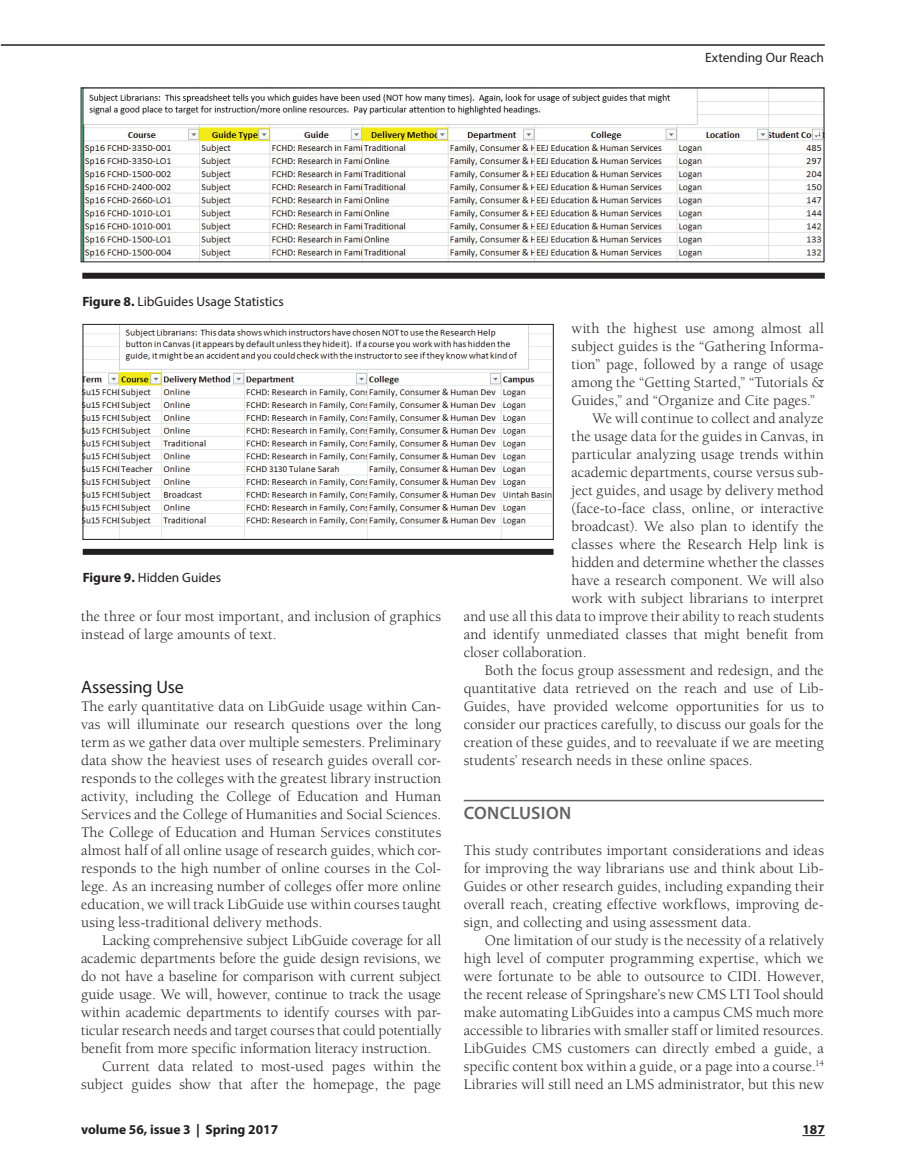
<style>
.page{position:relative;width:905px;height:1175px;background:#fff}
.page>*{position:absolute;margin:0;border:0;box-sizing:border-box;transform-origin:0 0}
.t1{font:18px "Myriad Pro";letter-spacing:-.01em;color:#231f20}
.t2{font:600 18px "Myriad Pro";letter-spacing:.015em;color:#636366}
.t3{font:15px/18px "Berkeley";letter-spacing:.005em;color:#231f20;text-align:justify}
.t4{font:13.5px "Myriad Pro";color:#231f20}
.t5{font:700 13.5px "Myriad Pro";color:#231f20}
.s1{font-weight:700}
</style>
<div class="page">
<svg style="left:802px;top:1135px;width:22px;height:1px"></svg>
<hr style="left:1px;top:44px;width:823px;height:2px;background:#231f20">
<hr style="left:464px;top:800px;width:360px;height:1px;background:#636366">
<img style="left:83px;top:89px;width:739px;height:171px">
<img style="left:85px;top:326px;width:466px;height:211px">
<div style="left:83px;top:324px;width:470px;height:215px;border:1px solid #231f20"></div>
<div style="left:82px;top:273px;width:742px;height:6px;background:#231f20"></div>
<div style="left:83px;top:549px;width:470px;height:6px;background:#231f20"></div>
<p class="t4" style="left:705px;top:49px;width:120px">Extending Our Reach</p>
<p class="t4" style="left:82px;top:293px;width:203px"><span class="s1">Figure 8.</span> LibGuides Usage Statistics</p>
<p class="t4" style="left:83px;top:569px;width:140px"><span class="s1">Figure 9.</span> Hidden Guides</p>
<p class="t3" style="left:81px;top:608px;width:361px">the three or four most important, and inclusion of graphics instead of large amounts of text.</p>
<p class="t1" style="left:81px;top:676px;width:104px">Assessing Use</p>
<p class="t3" style="left:81px;top:698px;width:362px">The early quantitative data on LibGuide usage within Can&shy;vas will illuminate our research questions over the long term as we gather data over multiple semesters. Preliminary data show the heaviest uses of research guides overall cor&shy;responds to the colleges with the greatest library instruction activity, including the College of Education and Human Services and the College of Humanities and Social Sciences.<br>The College of Education and Human Services constitutes almost half of all online usage of research guides, which cor&shy;responds to the high number of online courses in the Col&shy;lege. As an increasing number of colleges offer more online education, we will track LibGuide use within courses taught using less-traditional delivery methods.</p>
<p class="t3" style="left:102px;top:932px;width:340px">Lacking comprehensive subject LibGuide coverage for all</p>
<p class="t3" style="left:81px;top:950px;width:361px">academic departments before the guide design revisions, we</p>
<p class="t3" style="left:81px;top:968px;width:361px">do not have a baseline for comparison with current subject</p>
<p class="t3" style="left:81px;top:986px;width:361px">guide usage. We will, however, continue to track the usage</p>
<p class="t3" style="left:81px;top:1004px;width:361px">within academic departments to identify courses with par-</p>
<p class="t3" style="left:81px;top:1022px;width:362px">ticular research needs and target courses that could potentially</p>
<p class="t3" style="left:81px;top:1040px;width:352px">benefit from more specific information literacy instruction.</p>
<p class="t3" style="left:102px;top:1058px;width:340px">Current data related to most-used pages within the</p>
<p class="t3" style="left:81px;top:1076px;width:362px">subject guides show that after the homepage, the page</p>
<p class="t3" style="left:571px;top:320px;width:254px">with the highest use among almost all</p>
<p class="t3" style="left:571px;top:338px;width:254px">subject guides is the “Gathering Informa-</p>
<p class="t3" style="left:571px;top:356px;width:254px">tion” page, followed by a range of usage</p>
<p class="t3" style="left:571px;top:374px;width:254px">among the “Getting Started,” “Tutorials &amp;</p>
<p class="t3" style="left:571px;top:392px;width:245px">Guides,” and “Organize and Cite pages.”</p>
<p class="t3" style="left:592px;top:410px;width:233px">We will continue to collect and analyze</p>
<p class="t3" style="left:571px;top:428px;width:254px">the usage data for the guides in Canvas, in</p>
<p class="t3" style="left:571px;top:446px;width:254px">particular analyzing usage trends within</p>
<p class="t3" style="left:571px;top:464px;width:254px">academic departments, course versus sub-</p>
<p class="t3" style="left:571px;top:482px;width:254px">ject guides, and usage by delivery method</p>
<p class="t3" style="left:571px;top:500px;width:254px">(face-to-face class, online, or interactive</p>
<p class="t3" style="left:571px;top:518px;width:254px">broadcast). We also plan to identify the</p>
<p class="t3" style="left:571px;top:536px;width:254px">classes where the Research Help link is</p>
<p class="t3" style="left:571px;top:554px;width:254px">hidden and determine whether the classes</p>
<p class="t3" style="left:571px;top:572px;width:254px">have a research component. We will also</p>
<p class="t3" style="left:571px;top:590px;width:254px">work with subject librarians to interpret</p>
<p class="t3" style="left:464px;top:608px;width:361px">and use all this data to improve their ability to reach students</p>
<p class="t3" style="left:464px;top:626px;width:361px">and identify unmediated classes that might benefit from</p>
<p class="t3" style="left:464px;top:644px;width:124px">closer collaboration.</p>
<p class="t3" style="left:484px;top:662px;width:341px">Both the focus group assessment and redesign, and the</p>
<p class="t3" style="left:464px;top:680px;width:361px">quantitative data retrieved on the reach and use of Lib-</p>
<p class="t3" style="left:464px;top:698px;width:362px">Guides, have provided welcome opportunities for us to</p>
<p class="t3" style="left:464px;top:716px;width:361px">consider our practices carefully, to discuss our goals for the</p>
<p class="t3" style="left:464px;top:734px;width:361px">creation of these guides, and to reevaluate if we are meeting</p>
<p class="t3" style="left:464px;top:752px;width:290px">students’ research needs in these online spaces.</p>
<p class="t2" style="left:464px;top:802px;width:109px">CONCLUSION</p>
<p class="t3" style="left:464px;top:842px;width:362px">This study contributes important considerations and ideas for improving the way librarians use and think about Lib-Guides or other research guides, including expanding their overall reach, creating effective workflows, improving de&shy;sign, and collecting and using assessment data.</p>
<p class="t3" style="left:464px;top:932px;width:362px;text-indent:21px">One limitation of our study is the necessity of a relatively high level of computer programming expertise, which we were fortunate to be able to outsource to CIDI. However, the recent release of Springshare’s new CMS LTI Tool should make automating LibGuides into a campus CMS much more accessible to libraries with smaller staff or limited resources.<br>LibGuides CMS customers can directly embed a guide, a specific content box within a guide, or a page into a course.<sup>14<br></sup>Libraries will still need an LMS administrator, but this new</p>
<p class="t5" style="left:81px;top:1120px;width:199px">volume 56, issue 3 | Spring 2017</p>
<p class="t5" style="left:802px;top:1120px;width:24px">187</p>
</div>
